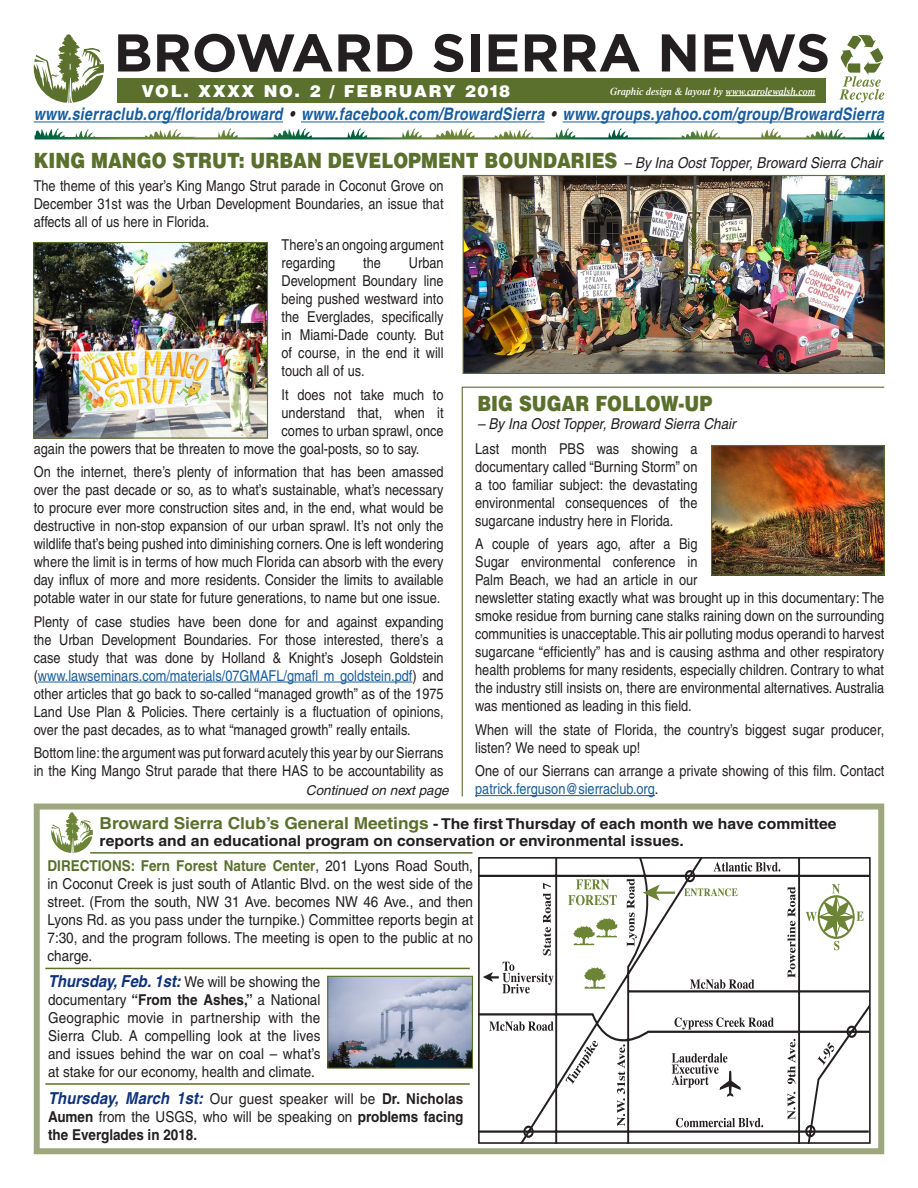
<style>
.page{position:relative;width:918px;height:1188px;background:#fff}
.page>*{position:absolute;margin:0;border:0;box-sizing:border-box;transform-origin:0 0}
.t1{font:900 21px "Helvetica";color:#5a702c;scale:.85 1}
.t2{font:italic 700 17.25px "Helvetica";letter-spacing:.025em;color:#175d9e;scale:.82 1}
.t3{font:900 16.5px "Helvetica";letter-spacing:.1em;color:#fff}
.t4{font:15px/18px "Helvetica";color:#231f20;text-align:justify;scale:.85 1}
.t5{font:15px/18px "Helvetica";color:#231f20;text-align:justify;scale:.9 1}
.t6{font:700 15px/16.5px "Helvetica";color:#231f20;scale:1.05 1}
.t7{font:italic 15px "Helvetica";color:#231f20;scale:.9 1}
.t8{font:italic 13.5px "Helvetica";color:#231f20}
.t9{font:italic 600 10.5px "Times";color:#fff;scale:.94 1}
.s1{color:#231f20}
.s2{font-weight:400;font-style:italic;font-size:15px;color:#231f20}
.s3{color:#175d9e}
.s4{font-size:16.5px;color:#5a702c}
.s5{font-weight:700;color:#5a702c}
.s6{font-weight:700;font-style:italic;font-size:16.5px;color:#0e327c}
.s7{font-weight:700}
</style>
<div class="page">
<div style="left:118px;top:78px;width:708px;height:24px;background:#5a702c"></div>
<svg style="left:839px;top:34px;width:45px;height:69px"></svg>
<svg style="left:34px;top:34px;width:70px;height:69px"></svg>
<svg style="left:118px;top:34px;width:32px;height:38px"></svg>
<svg style="left:157px;top:34px;width:214px;height:38px"></svg>
<svg style="left:377px;top:34px;width:35px;height:38px"></svg>
<svg style="left:433px;top:34px;width:30px;height:38px"></svg>
<div style="left:471px;top:34px;width:8px;height:38px;background:#231f20"></div>
<svg style="left:489px;top:34px;width:28px;height:38px"></svg>
<svg style="left:525px;top:34px;width:33px;height:38px"></svg>
<svg style="left:564px;top:34px;width:76px;height:38px"></svg>
<svg style="left:662px;top:34px;width:33px;height:38px"></svg>
<svg style="left:705px;top:34px;width:123px;height:38px"></svg>
<hr style="left:34px;top:122px;width:249px;height:1px;background:#175d9e">
<hr style="left:301px;top:122px;width:244px;height:1px;background:#175d9e">
<hr style="left:563px;top:122px;width:321px;height:1px;background:#175d9e">
<hr style="left:38px;top:682px;width:374px;height:1px;background:#175d9e">
<hr style="left:726px;top:95px;width:89px;height:1px;background:#fff">
<svg style="left:504px;top:129px;width:376px;height:8px"></svg>
<svg style="left:51px;top:812px;width:42px;height:41px"></svg>
<hr style="left:45px;top:968px;width:425px;height:1px;background:#5a702c">
<hr style="left:45px;top:1083px;width:425px;height:2px;background:#5a702c">
<hr style="left:90px;top:852px;width:383px;height:2px;background:#5a702c">
<img style="left:35px;top:244px;width:231px;height:193px">
<div style="left:33px;top:242px;width:235px;height:197px;border:1px solid #5a702c"></div>
<img style="left:465px;top:177px;width:418px;height:195px">
<div style="left:463px;top:175px;width:422px;height:199px;border:1px solid #5a702c"></div>
<svg style="left:461px;top:386px;width:424px;height:411px"></svg>
<img style="left:329px;top:978px;width:142px;height:89px">
<div style="left:327px;top:976px;width:146px;height:93px;border:1px solid #5a702c"></div>
<div style="left:34px;top:804px;width:850px;height:350px;border:6px solid #9da67d"></div>
<svg style="left:481px;top:860px;width:387px;height:281px"></svg>
<svg style="left:483px;top:972px;width:10px;height:10px"></svg>
<svg style="left:503px;top:962px;width:19px;height:31px"></svg>
<svg style="left:489px;top:1022px;width:33px;height:9px"></svg>
<svg style="left:714px;top:862px;width:66px;height:7px"></svg>
<svg style="left:522px;top:869px;width:336px;height:270px"></svg>
<div style="left:478px;top:857px;width:393px;height:287px;border:2px solid #231f20"></div>
<p class="t3" style="left:141px;top:80px;width:370px">VOL. XXXX NO. 2 / FEBRUARY 2018</p>
<p class="t9" style="left:610px;top:85px;width:220px">Graphic design &amp; layout by www.carolewalsh.com</p>
<p class="t2" style="left:34px;top:104px;width:1039px">www.sierraclub.org/florida/broward <span class="s1">•</span> www.facebook.com/BrowardSierra <span class="s1">•</span> www.groups.yahoo.com/group/BrowardSierra</p>
<h1 class="t1" style="left:34px;top:147px;width:1000px">KING MANGO STRUT: URBAN DEVELOPMENT BOUNDARIES <span class="s2">– By Ina Oost Topper, Broward Sierra Chair</span></h1>
<p class="t4" style="left:34px;top:177px;width:484px">The theme of this year’s King Mango Strut parade in Coconut Grove on December 31st was the Urban Development Boundaries, an issue that affects all of us here in Florida.</p>
<p class="t4" style="left:282px;top:236px;width:192px">There’s an ongoing argument regarding</p>
<p class="t4" style="left:282px;top:254px;width:192px;text-indent:127px">Urban Development Boundary line being pushed westward into the Everglades, specifically in Miami-Dade county. But of course, in the end it will touch all of us.</p>
<p class="t4" style="left:282px;top:385px;width:192px">It does not take much to</p>
<p class="t4" style="left:282px;top:403px;width:192px">understand that, when it</p>
<p class="t4" style="left:282px;top:421px;width:192px">comes to urban sprawl, once</p>
<p class="t4" style="left:34px;top:439px;width:455px">again the powers that be threaten to move the goal-posts, so to say.</p>
<p class="t4" style="left:34px;top:463px;width:484px">On the internet, there’s plenty of information that has been amassed over the past decade or so, as to what’s sustainable, what’s necessary to procure ever more construction sites and, in the end, what would be destructive in non-stop expansion of our urban sprawl. It’s not only the wildlife that’s being pushed into diminishing corners. One is left wondering where the limit is in terms of how much Florida can absorb with the every day influx of more and more residents. Consider the limits to available potable water in our state for future generations, to name but one issue.</p>
<p class="t4" style="left:34px;top:612px;width:484px">Plenty of case studies have been done for and against expanding the Urban Development Boundaries. For those interested, there’s a case study that was done by Holland &amp; Knight’s Joseph Goldstein (<span class="s3">www.lawseminars.com/materials/07GMAFL/gmafl m goldstein.pdf</span>) and other articles that go back to so-called “managed growth” as of the 1975<br>Land Use Plan &amp; Policies. There certainly is a fluctuation of opinions, over the past decades, as to what “managed growth” really entails.</p>
<p class="t4" style="left:34px;top:744px;width:484px">Bottom line: the argument was put forward acutely this year by our Sierrans in the King Mango Strut parade that there HAS to be accountability as</p>
<p class="t4" style="left:363px;top:254px;width:22px">the</p>
<h1 class="t1" style="left:477px;top:389px;width:278px">BIG SUGAR FOLLOW-UP</h1>
<p class="t7" style="left:477px;top:415px;width:289px">– By Ina Oost Topper, Broward Sierra Chair</p>
<p class="t4" style="left:475px;top:440px;width:263px">Last month PBS was showing a documentary called “Burning Storm” on a too familiar subject: the devastating environmental consequences of the sugarcane industry here in Florida.</p>
<p class="t4" style="left:475px;top:535px;width:483px;text-align:left">A couple of years ago, after a Big<br>Sugar environmental conference in<br>Palm Beach, we had an article in our<br>newsletter stating exactly what was brought up in this documentary: The smoke residue from burning cane stalks raining down on the surrounding communities is unacceptable. This air polluting modus operandi to harvest sugarcane “efficiently” has and is causing asthma and other respiratory health problems for many residents, especially children. Contrary to what the industry still insists on, there are environmental alternatives. Australia was mentioned as leading in this field.</p>
<p class="t4" style="left:475px;top:720px;width:483px">When will the state of Florida, the country’s biggest sugar producer, listen? We need to speak up!</p>
<p class="t4" style="left:475px;top:762px;width:483px">One of our Sierrans can arrange a private showing of this film. Contact <span class="s3">patrick.ferguson@sierraclub.org</span>.</p>
<p class="t8" style="left:306px;top:782px;width:144px">Continued on next page</p>
<p class="t6" style="left:100px;top:815px;width:704px"><span class="s4">Broward Sierra Club’s General Meetings</span> - The first Thursday of each month we have committee reports and an educational program on conservation or environmental issues.</p>
<p class="t5" style="left:48px;top:857px;width:474px"><span class="s5">DIRECTIONS: Fern Forest Nature Center</span>, 201 Lyons Road South, in Coconut Creek is just south of Atlantic Blvd. on the west side of the street. (From the south, NW 31 Ave. becomes NW 46 Ave., and then Lyons Rd. as you pass under the turnpike.) Committee reports begin at 7:30, and the program follows. The meeting is open to the public at no charge.</p>
<p class="t5" style="left:48px;top:973px;width:304px"><span class="s6">Thursday, Feb. 1st:</span> We will be showing the documentary <span class="s7">“From the Ashes,”</span> a National Geographic movie in partnership with the Sierra Club. A compelling look at the lives and issues behind the war on coal – what’s at stake for our economy, health and climate.</p>
<p class="t5" style="left:48px;top:1089px;width:463px"><span class="s6">Thursday, March 1st:</span> Our guest speaker will be <span class="s7">Dr. Nicholas Aumen</span> from the USGS, who will be speaking on <span class="s7">problems facing the Everglades in 2018.</span></p>
</div>
